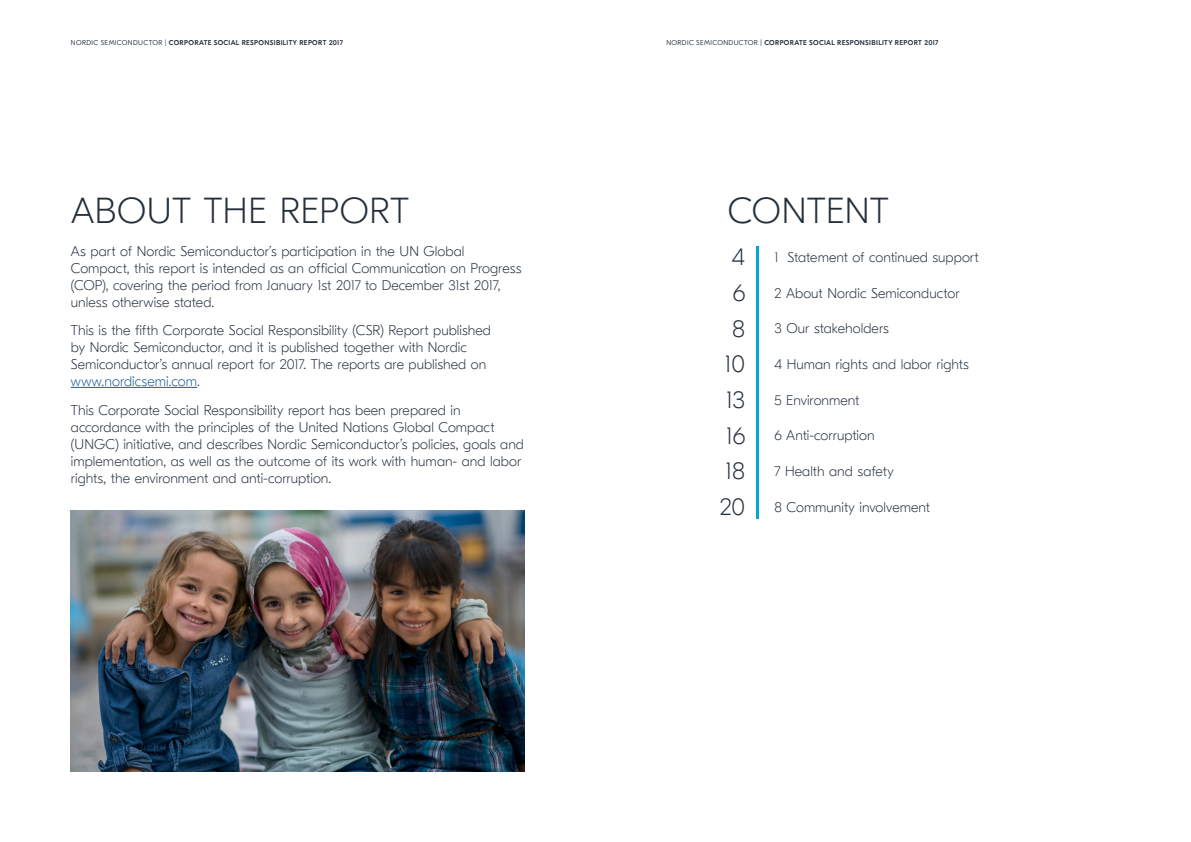
<style>
.page{position:relative;width:1191px;height:842px;background:#fff}
.page>*{position:absolute;margin:0;border:0;box-sizing:border-box;transform-origin:0 0}
.t1{font:100 36px "GT Eesti Display";letter-spacing:.015em;color:#252f3b}
.t2{font:100 24px/35.7px "GT Eesti Display";letter-spacing:-.01em;color:#252f3b;text-align:center}
.t3{font:100 14px/17px "GT Eesti Display";color:#252f3b}
.t4{font:500 7px "GT Eesti Display";letter-spacing:.05em;color:#252f3b}
.s1{font-weight:300}
.s2{color:#165b9a}
</style>
<div class="page">
<img style="left:71px;top:511px;width:453px;height:260px">
<hr style="left:71px;top:387px;width:126px;height:1px;background:#165b9a">
<hr style="left:756px;top:246px;width:3px;height:272px;background:#00a8d3">
<p class="t4" style="left:71px;top:39px;width:274px"><span class="s1">NORDIC SEMICONDUCTOR |</span> CORPORATE SOCIAL RESPONSIBILITY REPORT 2017</p>
<p class="t4" style="left:666px;top:39px;width:274px"><span class="s1">NORDIC SEMICONDUCTOR |</span> CORPORATE SOCIAL RESPONSIBILITY REPORT 2017</p>
<h1 class="t1" style="left:71px;top:191px;width:339px">ABOUT THE REPORT</h1>
<h1 class="t1" style="left:727px;top:191px;width:162px">CONTENT</h1>
<p class="t3" style="left:71px;top:243px;width:452px">As part of Nordic Semiconductor’s participation in the UN Global Compact, this report is intended as an official Communication on Progress (COP), covering the period from January 1st 2017 to December 31st 2017, unless otherwise stated.</p>
<p class="t3" style="left:71px;top:322px;width:421px">This is the fifth Corporate Social Responsibility (CSR) Report published by Nordic Semiconductor, and it is published together with Nordic Semiconductor’s annual report for 2017. The reports are published on <span class="s2">www.nordicsemi.com</span>.</p>
<p class="t3" style="left:71px;top:402px;width:455px">This Corporate Social Responsibility report has been prepared in accordance with the principles of the United Nations Global Compact (UNGC) initiative, and describes Nordic Semiconductor’s policies, goals and implementation, as well as the outcome of its work with human- and labor rights, the environment and anti-corruption.</p>
<h2 class="t2" style="left:720px;top:240px;width:27px">4<br>6<br>8<br>10<br>13<br>16<br>18<br>20</h2>
<p class="t3" style="left:774px;top:249px;width:206px">1 Statement of continued support</p>
<p class="t3" style="left:774px;top:285px;width:187px">2 About Nordic Semiconductor</p>
<p class="t3" style="left:774px;top:320px;width:116px">3 Our stakeholders</p>
<p class="t3" style="left:774px;top:356px;width:196px">4 Human rights and labor rights</p>
<p class="t3" style="left:774px;top:392px;width:87px">5 Environment</p>
<p class="t3" style="left:774px;top:427px;width:102px">6 Anti-corruption</p>
<p class="t3" style="left:774px;top:463px;width:121px">7 Health and safety</p>
<p class="t3" style="left:774px;top:499px;width:157px">8 Community involvement</p>
</div>
